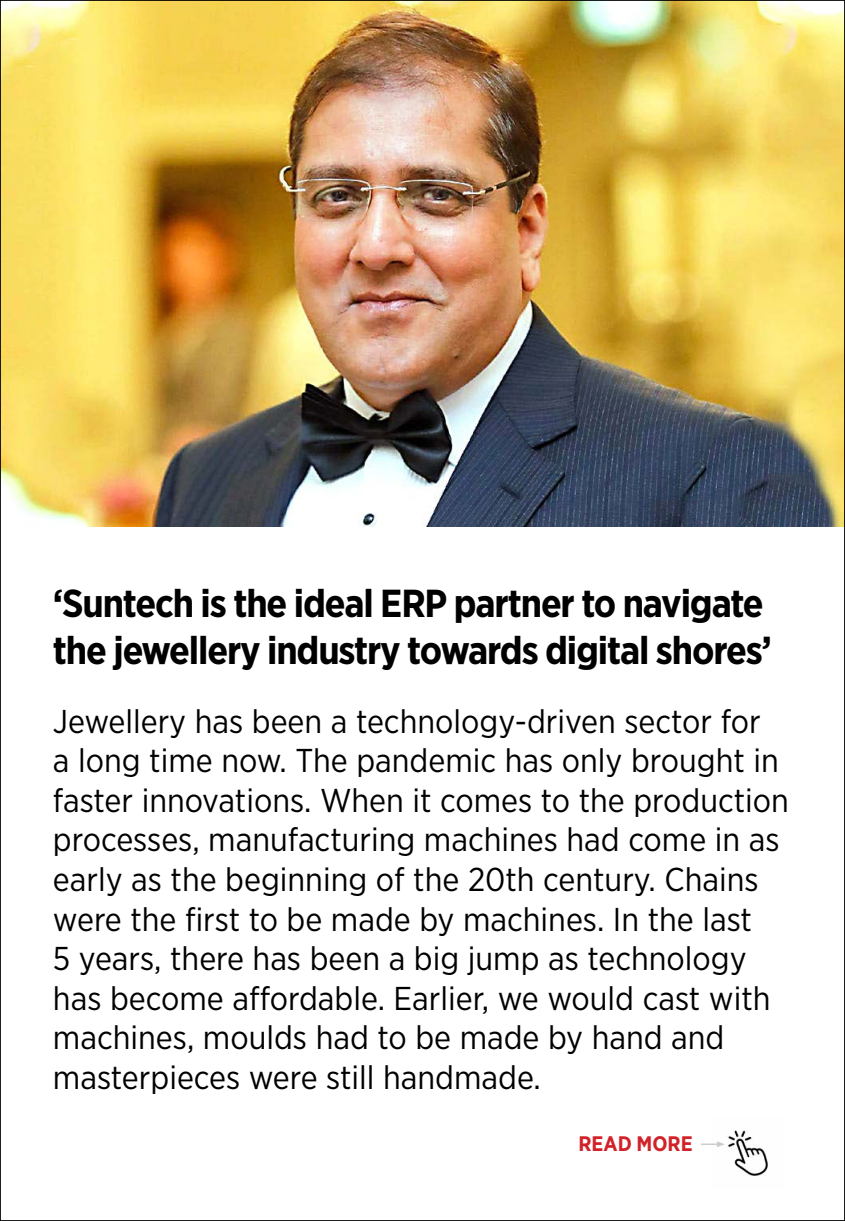
<style>
.page{position:relative;width:845px;height:1221px;background:#fff}
.page>*{position:absolute;margin:0;border:0;box-sizing:border-box;transform-origin:0 0}
.t1{font:700 39px/46.8px "Gotham Narrow";letter-spacing:-.03em;color:#000}
.t2{font:33px/39.6px "Gotham Narrow";color:#000}
.t3{font:700 21px "Gotham Narrow";color:#d12229}
</style>
<div class="page">
<img style="left:2px;top:2px;width:840px;height:524px">
<svg style="left:701px;top:1143px;width:11px;height:2px"></svg>
<img style="left:712px;top:1130px;width:56px;height:46px">
<p class="t1" style="left:53px;top:579px;width:720px">‘Suntech is the ideal ERP partner to navigate the jewellery industry towards digital shores’</p>
<p class="t2" style="left:53px;top:700px;width:737px">Jewellery has been a technology-driven sector for<br>a long time now. The pandemic has only brought in faster innovations. When it comes to the production processes, manufacturing machines had come in as early as the beginning of the 20th century. Chains were the first to be made by machines. In the last<br>5 years, there has been a big jump as technology has become affordable. Earlier, we would cast with machines, moulds had to be made by hand and masterpieces were still handmade.</p>
<p class="t3" style="left:578px;top:1130px;width:116px">READ MORE</p>
</div>
